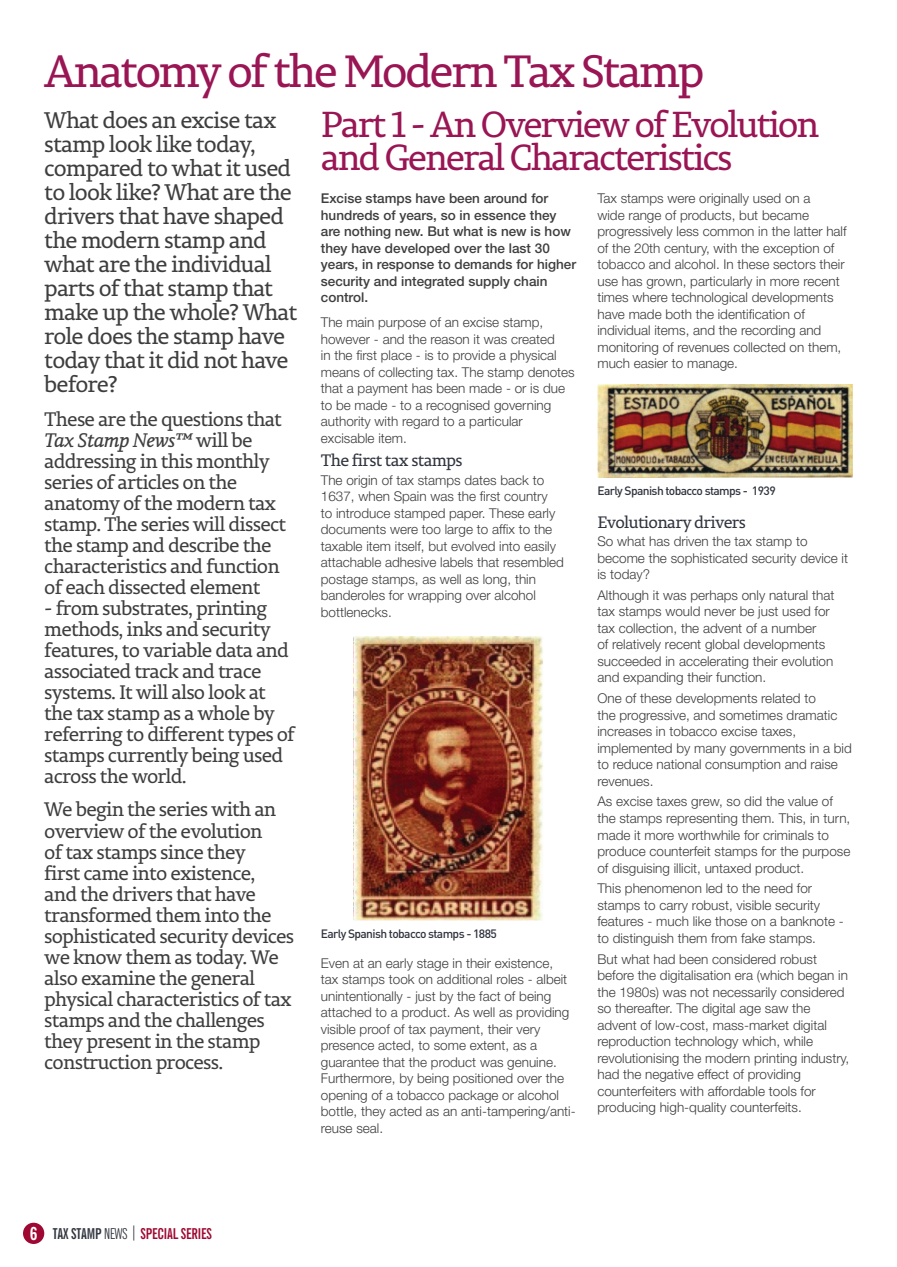
<style>
.page{position:relative;width:897px;height:1267px;background:#fff}
.page>*{position:absolute;margin:0;border:0;box-sizing:border-box;transform-origin:0 0}
.t1{font:45px "Permian Slab Serif Typeface";letter-spacing:-.06em;color:#991554}
.t2{font:36px/33px "Permian Slab Serif Typeface";letter-spacing:-.06em;color:#991554}
.t3{font:22.5px/24px "Permian Slab Serif Typeface";letter-spacing:-.04em;color:#3e3e3f}
.t4{font:19.5px/21px "Permian Slab Serif Typeface";letter-spacing:-.04em;color:#3e3e3f}
.t5{font:16.5px "Permian Slab Serif Typeface";letter-spacing:-.04em;color:#30343e}
.t6{font:700 extra-condensed 15px "News Gothic BT";letter-spacing:-.01em;color:#9e0832}
.t7{font:300 13.5px/16.5px "Helvetica Neue";color:#3e3e3f}
.t8{font:500 13.5px/16.5px "Helvetica Neue";color:#3e3e3f}
.t9{font:500 12px "DIN";letter-spacing:-.05em;color:#30343e}
.s1{font-style:italic}
.s2{font-stretch:condensed;font-size:18px;color:#fff}
.s3{color:#30343e}
.s4{font-weight:400;color:#30343e}
.s5{font-weight:400;font-stretch:condensed;color:#30343e}
</style>
<div class="page">
<div style="left:23px;top:1222px;width:21px;height:21px;background:#9e0832;border-radius:50%"></div>
<img style="left:353px;top:636px;width:190px;height:284px">
<img style="left:597px;top:384px;width:255px;height:93px">
<h1 class="t1" style="left:44px;top:35px;width:661px">Anatomy of the Modern Tax Stamp</h1>
<p class="t3" style="left:44px;top:107px;width:254px">What does an excise tax stamp look like today, compared to what it used to look like? What are the drivers that have shaped the modern stamp and what are the individual parts of that stamp that make up the whole? What role does the stamp have today that it did not have before?</p>
<p class="t4" style="left:44px;top:407px;width:243px">These are the questions that<br><span class="s1">Tax Stamp News™</span> will be addressing in this monthly series of articles on the anatomy of the modern tax stamp. The series will dissect the stamp and describe the characteristics and function of each dissected element</p>
<p class="t4" style="left:44px;top:596px;width:252px">- from substrates, printing methods, inks and security features, to variable data and associated track and trace systems. It will also look at the tax stamp as a whole by referring to different types of stamps currently being used across the world.</p>
<p class="t4" style="left:44px;top:798px;width:251px">We begin the series with an overview of the evolution<br>of tax stamps since they<br>first came into existence,<br>and the drivers that have transformed them into the sophisticated security devices we know them as today. We also examine the general physical characteristics of tax stamps and the challenges they present in the stamp construction process.</p>
<h2 class="t2" style="left:321px;top:106px;width:500px">Part 1 - An Overview of Evolution and General Characteristics</h2>
<p class="t8" style="left:321px;top:190px;width:257px">Excise stamps have been around for hundreds of years, so in essence they are nothing new. But what is new is how they have developed over the last 30 years, in response to demands for higher security and integrated supply chain control.</p>
<p class="t7" style="left:321px;top:314px;width:255px">The main purpose of an excise stamp, however - and the reason it was created<br>in the first place - is to provide a physical means of collecting tax. The stamp denotes that a payment has been made - or is due to be made - to a recognised governing authority with regard to a particular excisable item.</p>
<p class="t5" style="left:321px;top:447px;width:143px">The first tax stamps</p>
<p class="t7" style="left:321px;top:471px;width:245px">The origin of tax stamps dates back to 1637, when Spain was the first country<br>to introduce stamped paper. These early documents were too large to affix to the taxable item itself, but evolved into easily attachable adhesive labels that resembled postage stamps, as well as long, thin banderoles for wrapping over alcohol bottlenecks.</p>
<p class="t7" style="left:597px;top:190px;width:251px">Tax stamps were originally used on a<br>wide range of products, but became progressively less common in the latter half of the 20th century, with the exception of tobacco and alcohol. In these sectors their use has grown, particularly in more recent times where technological developments have made both the identification of individual items, and the recording and monitoring of revenues collected on them, much easier to manage.</p>
<p class="t9" style="left:597px;top:483px;width:180px">Early Spanish tobacco stamps - 1939</p>
<p class="t5" style="left:597px;top:508px;width:150px">Evolutionary drivers</p>
<p class="t7" style="left:597px;top:532px;width:252px">So what has driven the tax stamp to become the sophisticated security device it is today?</p>
<p class="t7" style="left:597px;top:586px;width:238px">Although it was perhaps only natural that tax stamps would never be just used for tax collection, the advent of a number<br>of relatively recent global developments succeeded in accelerating their evolution and expanding their function.</p>
<p class="t7" style="left:597px;top:689px;width:256px">One of these developments related to<br>the progressive, and sometimes dramatic increases in tobacco excise taxes, implemented by many governments in a bid to reduce national consumption and raise revenues.</p>
<p class="t7" style="left:597px;top:793px;width:254px">As excise taxes grew, so did the value of the stamps representing them. This, in turn, made it more worthwhile for criminals to produce counterfeit stamps for the purpose of disguising illicit, untaxed product.</p>
<p class="t7" style="left:597px;top:879px;width:248px">This phenomenon led to the need for stamps to carry robust, visible security features - much like those on a banknote - to distinguish them from fake stamps.</p>
<p class="t7" style="left:597px;top:950px;width:253px">But what had been considered robust before the digitalisation era (which began in the 1980s) was not necessarily considered so thereafter. The digital age saw the advent of low-cost, mass-market digital reproduction technology which, while revolutionising the modern printing industry, had the negative effect of providing counterfeiters with affordable tools for producing high-quality counterfeits.</p>
<p class="t9" style="left:321px;top:926px;width:177px">Early Spanish tobacco stamps - 1885</p>
<p class="t7" style="left:321px;top:954px;width:256px">Even at an early stage in their existence,<br>tax stamps took on additional roles - albeit unintentionally - just by the fact of being attached to a product. As well as providing visible proof of tax payment, their very presence acted, to some extent, as a guarantee that the product was genuine.<br>Furthermore, by being positioned over the opening of a tobacco package or alcohol bottle, they acted as an anti-tampering/anti&shy;reuse seal.</p>
<p class="t6" style="left:30px;top:1224px;width:184px"><span class="s2">6</span> <span class="s3">TAX STAMP</span> <span class="s4">NEWS</span> <span class="s5">|</span> SPECIAL SERIES</p>
</div>
